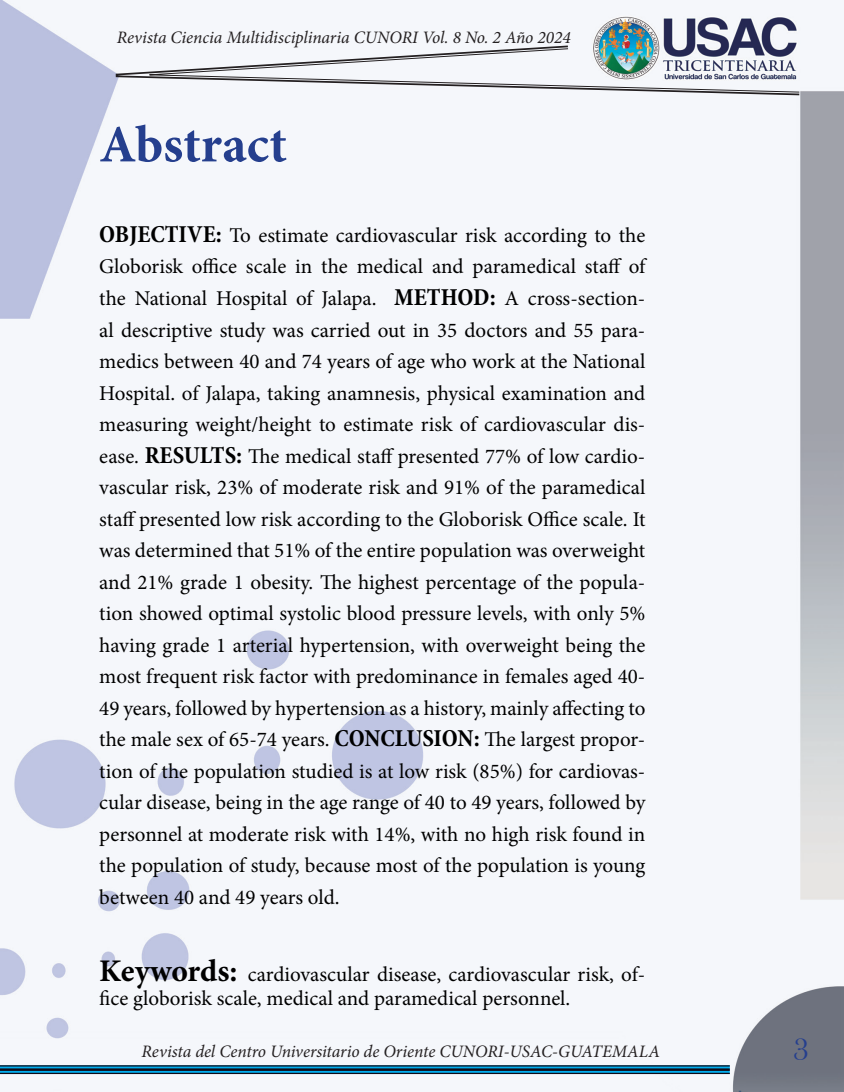
<style>
.page{position:relative;width:844px;height:1092px;background:#fff}
.page>*{position:absolute;margin:0;border:0;box-sizing:border-box;transform-origin:0 0}
.t1{font:700 52.5px "Minion Pro";color:#253f8e}
.t2{font:31.5px "Bask Old Face";color:#253f8e}
.t3{font:21px/31.5px "Minion Pro";color:#000;text-align:justify}
.t4{font:italic 17.5px "Minion Pro";letter-spacing:-.005em;color:#231f20}
.s1{font-weight:700;font-stretch:condensed;font-size:24.5px}
.s2{font-weight:700;font-size:31.5px}
</style>
<div class="page">
<img style="left:0;top:0;width:843px;height:1091px">
<svg style="left:115px;top:45px;width:685px;height:51px"></svg>
<svg style="left:0;top:1066px;width:729px;height:6px;background:#0572a0"></svg>
<hr style="left:0;top:1065px;width:729px;height:1px;background:#100c18">
<hr style="left:0;top:1068px;width:729px;height:2px;background:#100c18">
<hr style="left:0;top:1072px;width:729px;height:1px;background:#100c18">
<p class="t4" style="left:117px;top:25px;width:455px">Revista Ciencia Multidisciplinaria CUNORI Vol. 8 No. 2 Año 2024</p>
<p class="t1" style="left:99px;top:108px;width:189px">Abstract</p>
<p class="t3" style="left:99px;top:219px;width:547px"><span class="s1">OBJECTIVE:</span> To estimate cardiovascular risk according to the Globorisk office scale in the medical and paramedical staff of the National Hospital of Jalapa. <span class="s1">METHOD:</span> A cross-section&shy;al descriptive study was carried out in 35 doctors and 55 para&shy;medics between 40 and 74 years of age who work at the National Hospital. of Jalapa, taking anamnesis, physical examination and measuring weight/height to estimate risk of cardiovascular dis&shy;ease. <span class="s1">RESULTS:</span> The medical staff presented 77% of low cardio&shy;vascular risk, 23% of moderate risk and 91% of the paramedical staff presented low risk according to the Globorisk Office scale. It was determined that 51% of the entire population was overweight and 21% grade 1 obesity. The highest percentage of the popula&shy;tion showed optimal systolic blood pressure levels, with only 5% having grade 1 arterial hypertension, with overweight being the most frequent risk factor with predominance in females aged 40- 49 years, followed by hypertension as a history, mainly affecting to the male sex of 65-74 years. <span class="s1">CONCLUSION:</span> The largest propor&shy;tion of the population studied is at low risk (85%) for cardiovas&shy;cular disease, being in the age range of 40 to 49 years, followed by personnel at moderate risk with 14%, with no high risk found in the population of study, because most of the population is young between 40 and 49 years old.</p>
<p class="t3" style="left:99px;top:961px;width:547px;line-height:24.5px"><span class="s2">Keywords:</span> cardiovascular disease, cardiovascular risk, of&shy;fice globorisk scale, medical and paramedical personnel.</p>
<p class="t4" style="left:141px;top:1039px;width:520px">Revista del Centro Universitario de Oriente CUNORI-USAC-GUATEMALA</p>
<h2 class="t2" style="left:792px;top:1032px;width:17px">3</h2>
</div>
